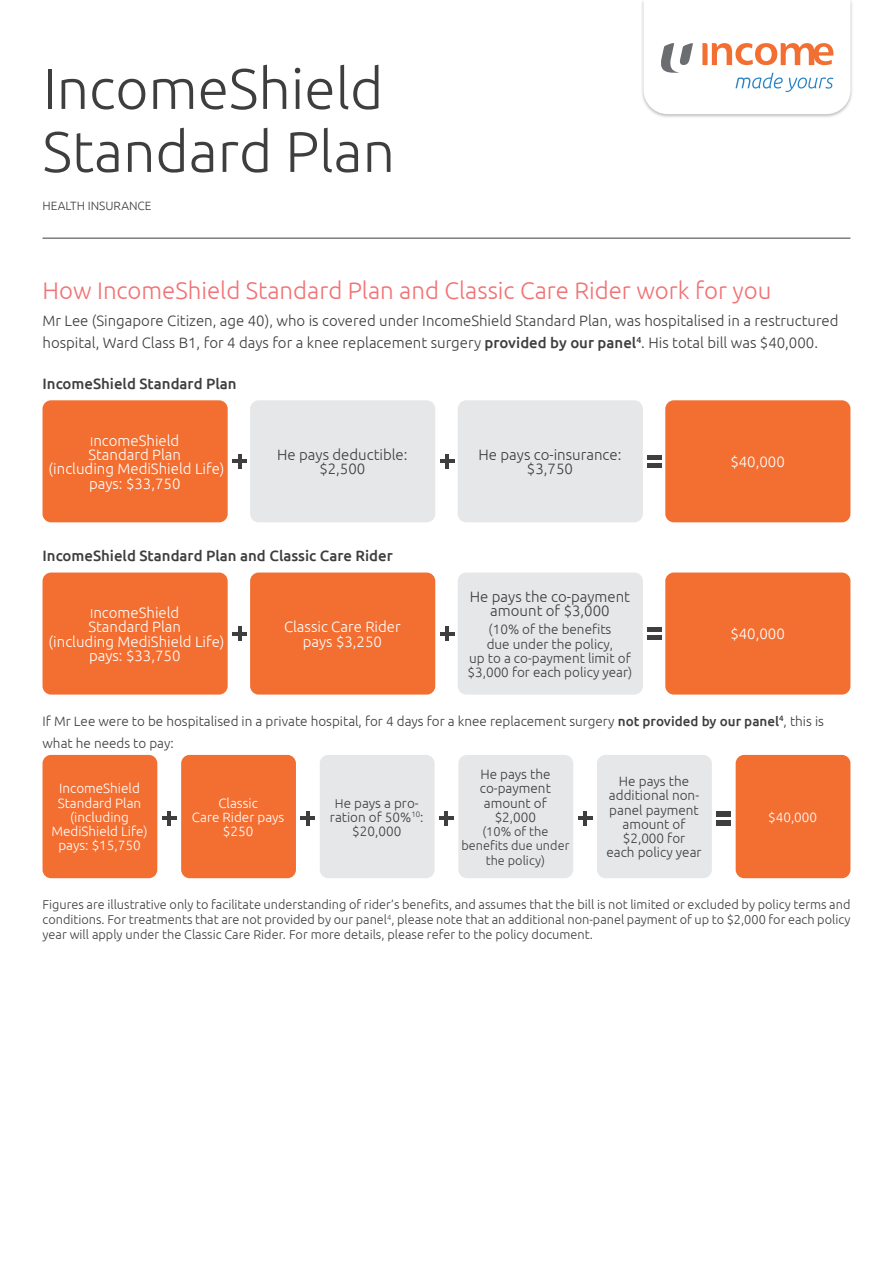
<style>
.page{position:relative;width:893px;height:1263px;background:#fff}
.page>*{position:absolute;margin:0;border:0;box-sizing:border-box;transform-origin:0 0}
.t1{font:300 57px/63px "Ubuntu";color:#3e3e3f}
.t2{font:300 24px "Ubuntu";color:#f27275}
.t3{font:300 15px/14.2px "Ubuntu";color:#3e3e3f;text-align:center}
.t4{font:300 15px/14.2px "Ubuntu";color:#fff;text-align:center}
.t5{font:500 15px "Ubuntu";color:#3e3e3f}
.t6{font:300 13.5px/14.2px "Ubuntu";color:#3e3e3f;text-align:center}
.t7{font:300 13.5px/14.2px "Ubuntu";color:#fff;text-align:center}
.t8{font:300 12.75px/14.2px "Ubuntu";color:#3e3e3f;text-align:center}
.t9{font:300 12px "Ubuntu";color:#3e3e3f}
.s1{font-weight:500}
.s2{font-size:12.75px}
</style>
<div class="page">
<hr style="left:43px;top:238px;width:807px;height:1px;background:#3e3e3f">
<img style="left:642px;top:1px;width:210px;height:116px">
<svg style="left:643px;top:1px;width:207px;height:113px"></svg>
<div style="left:665px;top:400px;width:185px;height:122px;background:#f36e31;border-radius:9px"></div>
<div style="left:43px;top:400px;width:185px;height:122px;background:#f36e31;border-radius:9px"></div>
<div style="left:250px;top:400px;width:185px;height:122px;background:#e6e7e9;border-radius:9px"></div>
<div style="left:458px;top:400px;width:185px;height:122px;background:#e6e7e9;border-radius:9px"></div>
<div style="left:647px;top:463px;width:14px;height:5px;background:#3e3e3f"></div>
<div style="left:647px;top:454px;width:14px;height:5px;background:#3e3e3f"></div>
<hr style="left:238px;top:454px;width:3px;height:14px;background:#3e3e3f">
<hr style="left:233px;top:460px;width:14px;height:3px;background:#3e3e3f">
<hr style="left:445px;top:454px;width:4px;height:14px;background:#3e3e3f">
<hr style="left:440px;top:460px;width:14px;height:3px;background:#3e3e3f">
<div style="left:665px;top:572px;width:185px;height:123px;background:#f36e31;border-radius:9px"></div>
<div style="left:43px;top:572px;width:185px;height:123px;background:#f36e31;border-radius:9px"></div>
<div style="left:250px;top:572px;width:185px;height:123px;background:#f36e31;border-radius:9px"></div>
<div style="left:458px;top:572px;width:185px;height:123px;background:#e6e7e9;border-radius:9px"></div>
<div style="left:647px;top:635px;width:14px;height:5px;background:#3e3e3f"></div>
<div style="left:647px;top:627px;width:14px;height:5px;background:#3e3e3f"></div>
<hr style="left:238px;top:626px;width:3px;height:15px;background:#3e3e3f">
<hr style="left:233px;top:632px;width:14px;height:3px;background:#3e3e3f">
<hr style="left:445px;top:626px;width:4px;height:15px;background:#3e3e3f">
<hr style="left:440px;top:632px;width:14px;height:3px;background:#3e3e3f">
<div style="left:43px;top:755px;width:114px;height:123px;background:#f36e31;border-radius:9px"></div>
<div style="left:181px;top:755px;width:115px;height:123px;background:#f36e31;border-radius:9px"></div>
<div style="left:736px;top:755px;width:114px;height:123px;background:#f36e31;border-radius:9px"></div>
<div style="left:320px;top:755px;width:115px;height:123px;background:#e6e7e9;border-radius:9px"></div>
<div style="left:458px;top:755px;width:115px;height:123px;background:#e6e7e9;border-radius:9px"></div>
<div style="left:597px;top:755px;width:115px;height:123px;background:#e6e7e9;border-radius:9px"></div>
<div style="left:717px;top:820px;width:14px;height:5px;background:#3e3e3f"></div>
<div style="left:717px;top:811px;width:14px;height:5px;background:#3e3e3f"></div>
<hr style="left:583px;top:811px;width:4px;height:14px;background:#3e3e3f">
<hr style="left:578px;top:817px;width:14px;height:3px;background:#3e3e3f">
<hr style="left:445px;top:811px;width:3px;height:14px;background:#3e3e3f">
<hr style="left:439px;top:817px;width:15px;height:3px;background:#3e3e3f">
<hr style="left:306px;top:811px;width:3px;height:14px;background:#3e3e3f">
<hr style="left:301px;top:817px;width:14px;height:3px;background:#3e3e3f">
<hr style="left:168px;top:811px;width:3px;height:14px;background:#3e3e3f">
<hr style="left:162px;top:817px;width:14px;height:3px;background:#3e3e3f">
<h1 class="t1" style="left:43px;top:56px;width:354px">IncomeShield<br>Standard Plan</h1>
<p class="t9" style="left:43px;top:198px;width:111px">HEALTH INSURANCE</p>
<h2 class="t2" style="left:43px;top:276px;width:730px">How IncomeShield Standard Plan and Classic Care Rider work for you</h2>
<p class="t3" style="left:43px;top:309px;width:797px;line-height:22.5px;text-align:left">Mr Lee (Singapore Citizen, age 40), who is covered under IncomeShield Standard Plan, was hospitalised in a restructured hospital, Ward Class B1, for 4 days for a knee replacement surgery <span class="s1">provided by our panel</span><sup>4</sup>. His total bill was $40,000.</p>
<p class="t5" style="left:43px;top:374px;width:196px">IncomeShield Standard Plan</p>
<p class="t4" style="left:49px;top:433px;width:177px"><span class="s2">I</span>ncomeShield<br>Standard Plan<br>(including MediShield Life) pays: $33,750</p>
<p class="t3" style="left:277px;top:447px;width:132px">He pays deductible: $2,500</p>
<p class="t3" style="left:479px;top:447px;width:144px">He pays co-insurance: $3,750</p>
<p class="t5" style="left:43px;top:546px;width:352px">IncomeShield Standard Plan and Classic Care Rider</p>
<p class="t4" style="left:730px;top:454px;width:56px">$40,000</p>
<p class="t3" style="left:470px;top:589px;width:162px">He pays the co-payment amount of $3,000</p>
<p class="t6" style="left:467px;top:622px;width:166px">(10% of the benefits<br>due under the policy,<br>up to a co-payment limit of $3,000 for each policy year)</p>
<p class="t6" style="left:43px;top:709px;width:783px;line-height:22.5px;text-align:left">If Mr Lee were to be hospitalised in a private hospital, for 4 days for a knee replacement surgery <span class="s1">not provided by our panel</span><sup>4</sup>, this is what he needs to pay:</p>
<p class="t7" style="left:51px;top:781px;width:98px">IncomeShield<br>Standard Plan (including<br>MediShield Life) pays: $15,750</p>
<p class="t4" style="left:49px;top:605px;width:177px"><span class="s2">I</span>ncomeShield<br>Standard Plan<br>(including MediShield Life) pays: $33,750</p>
<p class="t4" style="left:284px;top:619px;width:118px">Classic Care Rider pays $3,250</p>
<p class="t4" style="left:730px;top:626px;width:56px">$40,000</p>
<p class="t6" style="left:480px;top:767px;width:72px">He pays the co-payment amount of $2,000</p>
<p class="t8" style="left:461px;top:824px;width:110px">(10% of the benefits due under the policy)</p>
<p class="t6" style="left:606px;top:774px;width:97px">He pays the additional non&shy;panel payment amount of $2,000 for<br>each policy year</p>
<p class="t8" style="left:43px;top:896px;width:809px;line-height:15.3px;text-align:justify">Figures are illustrative only to facilitate understanding of rider’s benefits, and assumes that the bill is not limited or excluded by policy terms and conditions. For treatments that are not provided by our panel<sup>4</sup>, please note that an additional non-panel payment of up to $2,000 for each policy year will apply under the Classic Care Rider. For more details, please refer to the policy document.</p>
<p class="t7" style="left:192px;top:795px;width:94px">Classic<br>Care Rider pays $250</p>
<p class="t6" style="left:330px;top:795px;width:95px"><span class="s2">H</span>e pays a pro&shy;ration of 50%<sup>10</sup>: $20,000</p>
<p class="t7" style="left:768px;top:809px;width:51px">$40,000</p>
</div>
